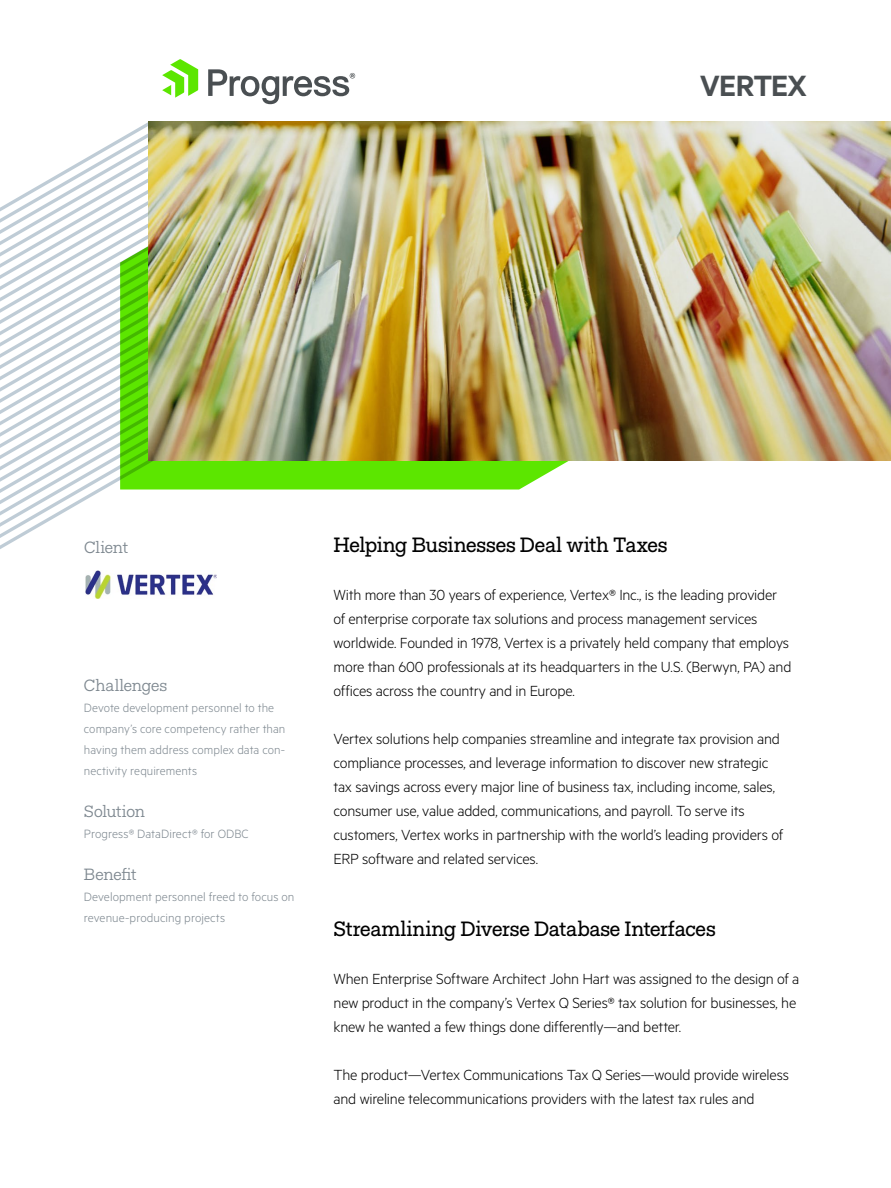
<style>
.page{position:relative;width:891px;height:1188px;background:#fff}
.page>*{position:absolute;margin:0;border:0;box-sizing:border-box;transform-origin:0 0}
.t1{font:600 33px "Metric";letter-spacing:-.03em;color:#4a4f52}
.t2{font:21px "Fakt Slab Pro";letter-spacing:-.01em;color:#000}
.t3{font:300 16.5px/24px "Metric";letter-spacing:-.015em;color:#000}
.t4{font:16.5px "Fakt Slab Pro Blond";letter-spacing:-.015em;color:#7d878f}
.t5{font:300 13.5px/21px "Metric";letter-spacing:.005em;color:#7d878f}
</style>
<div class="page">
<svg style="left:162px;top:59px;width:36px;height:39px"></svg>
<svg style="left:208px;top:69px;width:147px;height:35px"></svg>
<svg style="left:185px;top:461px;width:384px;height:29px;background:#69e714"></svg>
<svg style="left:0;top:122px;width:185px;height:427px"></svg>
<img style="left:149px;top:122px;width:742px;height:339px">
<img style="left:85px;top:570px;width:132px;height:28px">
<h1 class="t1" style="left:700px;top:66px;width:109px">VERTEX</h1>
<p class="t4" style="left:84px;top:536px;width:46px">Client</p>
<p class="t2" style="left:334px;top:531px;width:335px">Helping Businesses Deal with Taxes</p>
<p class="t3" style="left:334px;top:582px;width:459px">With more than 30 years of experience, Vertex® Inc., is the leading provider of enterprise corporate tax solutions and process management services worldwide. Founded in 1978, Vertex is a privately held company that employs more than 600 professionals at its headquarters in the U.S. (Berwyn, PA) and offices across the country and in Europe.</p>
<p class="t3" style="left:334px;top:726px;width:451px">Vertex solutions help companies streamline and integrate tax provision and compliance processes, and leverage information to discover new strategic tax savings across every major line of business tax, including income, sales, consumer use, value added, communications, and payroll. To serve its customers, Vertex works in partnership with the world’s leading providers of ERP software and related services.</p>
<p class="t4" style="left:84px;top:674px;width:85px">Challenges</p>
<p class="t5" style="left:84px;top:696px;width:203px">Devote development personnel to the company’s core competency rather than having them address complex data con&shy;nectivity requirements</p>
<p class="t4" style="left:84px;top:800px;width:63px">Solution</p>
<p class="t5" style="left:84px;top:822px;width:166px">Progress® DataDirect® for ODBC</p>
<p class="t4" style="left:84px;top:863px;width:54px">Benefit</p>
<p class="t5" style="left:84px;top:885px;width:212px">Development personnel freed to focus on revenue-producing projects</p>
<p class="t2" style="left:334px;top:915px;width:384px">Streamlining Diverse Database Interfaces</p>
<p class="t3" style="left:334px;top:966px;width:467px">When Enterprise Software Architect John Hart was assigned to the design of a new product in the company’s Vertex Q Series® tax solution for businesses, he knew he wanted a few things done differently—and better.</p>
<p class="t3" style="left:334px;top:1062px;width:457px">The product—Vertex Communications Tax Q Series—would provide wireless and wireline telecommunications providers with the latest tax rules and</p>
</div>
